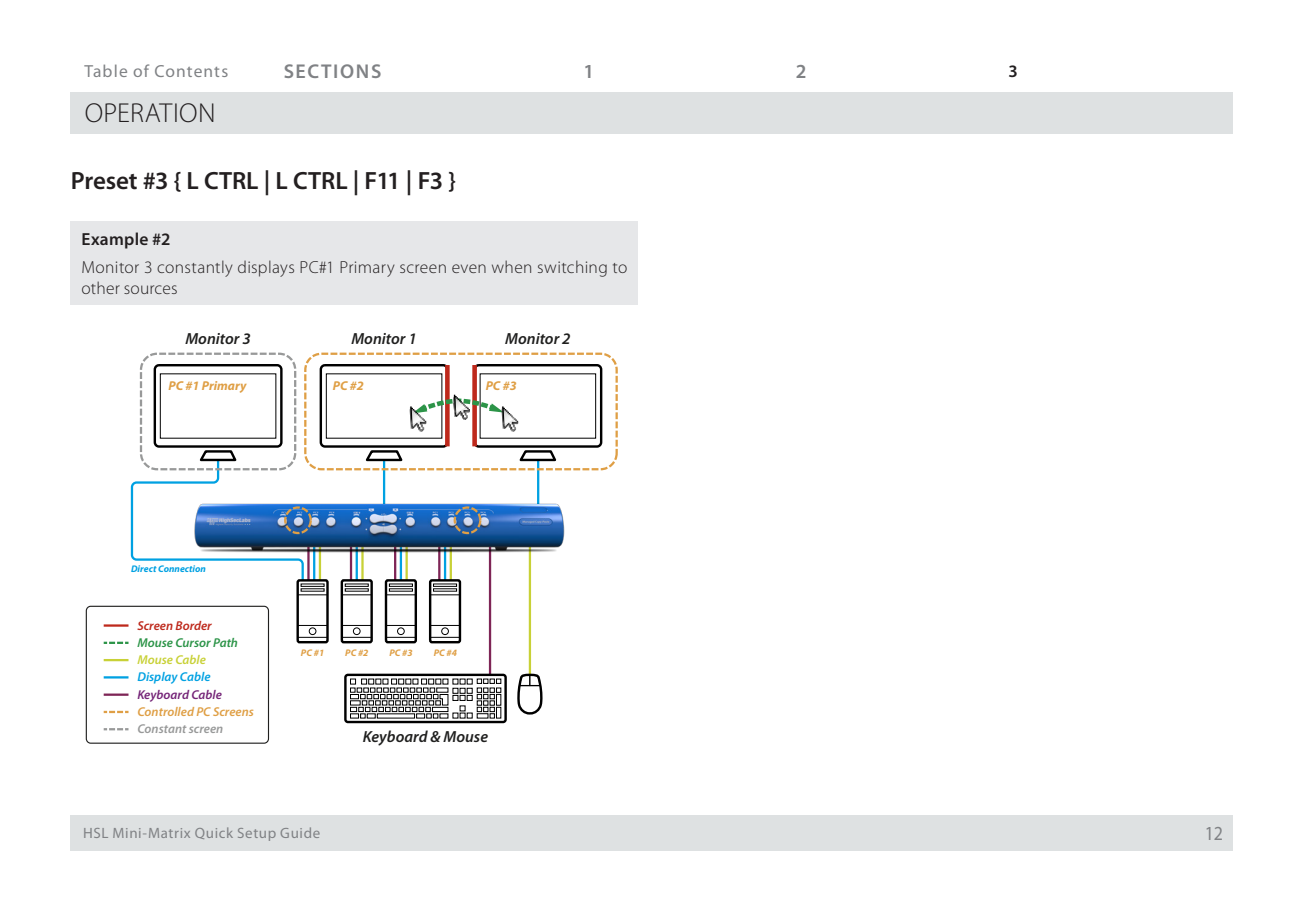
<style>
.page{position:relative;width:1304px;height:900px;background:#fff}
.page>*{position:absolute;margin:0;border:0;box-sizing:border-box;transform-origin:0 0}
.t1{font:300 27.5px "Myriad Pro";letter-spacing:.015em;color:#231f20}
.Headers_-_span_colum{font:600 25px "Myriad Pro";letter-spacing:-.005em;color:#231f20}
.t2{font:600 20px "Myriad Pro";letter-spacing:.08em;color:#808285}
.t3{font:20px "Myriad Pro";color:#808285;scale:.9 1}
.body_plain{font:300 17.5px/21px "Myriad Pro";letter-spacing:.02em;color:#231f20}
.t4{font:17.5px "Myriad Pro";letter-spacing:.06em;color:#808285}
.Body_heads{font:600 17.5px "Myriad Pro";letter-spacing:.015em;color:#231f20}
.t5{font:italic 600 16px "Myriad Pro";color:#20201f}
.t6{font:15px "Myriad Pro";letter-spacing:.04em;color:#808285}
.t7{font:italic 600 13px/17.2px "Myriad Pro";color:#df9f45}
.t8{font:italic 700 13px "Myriad Pro";color:#df9f45}
.t9{font:italic 700 9.75px "Myriad Pro";color:#00a1e2}
.t10{font:italic 700 9.75px "Myriad Pro";color:#df9f45}
.s1{color:#be291c}
.s2{color:#2c9448}
.s3{color:#c8d137}
.s4{color:#00a1e2}
.s5{color:#752578}
.s6{color:#989999}
</style>
<div class="page">
<div style="left:71px;top:92px;width:1162px;height:42px;background:#dee1e2"></div>
<div style="left:71px;top:815px;width:1162px;height:35px;background:#dee1e2"></div>
<div style="left:71px;top:221px;width:567px;height:84px;background:#e6e7e9"></div>
<hr style="left:489px;top:544px;width:2px;height:131px;background:#7e2556">
<hr style="left:529px;top:544px;width:2px;height:131px;background:#c8d137">
<svg style="left:517px;top:672px;width:26px;height:43px"></svg>
<svg style="left:345px;top:675px;width:161px;height:47px"></svg>
<div style="left:344px;top:674px;width:163px;height:49px;border:2px solid #000;border-radius:3px"></div>
<svg style="left:350px;top:679px;width:151px;height:39px"></svg>
<hr style="left:104px;top:624px;width:25px;height:3px;background:#be291c">
<svg style="left:104px;top:642px;width:25px;height:2px"></svg>
<hr style="left:104px;top:659px;width:25px;height:2px;background:#c8d137">
<hr style="left:104px;top:676px;width:25px;height:3px;background:#00a1e2">
<hr style="left:104px;top:694px;width:25px;height:2px;background:#7e2556">
<svg style="left:104px;top:711px;width:25px;height:2px"></svg>
<svg style="left:104px;top:728px;width:25px;height:2px"></svg>
<div style="left:86px;top:606px;width:183px;height:138px;border:1px solid #20201f;border-radius:4px"></div>
<div style="left:320px;top:364px;width:129px;height:84px;background:#fff;border:2px solid #000;border-radius:4px"></div>
<div style="left:473px;top:364px;width:129px;height:84px;background:#fff;border:2px solid #000;border-radius:4px"></div>
<div style="left:480px;top:373px;width:116px;height:66px;border:1px solid #000"></div>
<div style="left:445px;top:365px;width:5px;height:81px;background:#be291c"></div>
<div style="left:472px;top:365px;width:5px;height:81px;background:#be291c"></div>
<svg style="left:410px;top:395px;width:95px;height:13px"></svg>
<div style="left:304px;top:353px;width:314px;height:117px;border:2px dashed #df9f45;border-radius:16px"></div>
<svg style="left:130px;top:449px;width:38px;height:112px"></svg>
<div style="left:154px;top:364px;width:129px;height:84px;background:#fff;border:2px solid #000;border-radius:4px"></div>
<div style="left:140px;top:353px;width:156px;height:117px;border:2px dashed #989999;border-radius:16px"></div>
<img style="left:168px;top:408px;width:420px;height:237px">
<div style="left:284px;top:506px;width:28px;height:28px;border:2px dashed #df9f45;border-radius:50%"></div>
<div style="left:454px;top:506px;width:27px;height:28px;border:2px dashed #df9f45;border-radius:50%"></div>
<h3 class="t4" style="left:84px;top:61px;width:145px">Table of Contents</h3>
<h3 class="t2" style="left:284px;top:59px;width:99px">SECTIONS</h3>
<h3 class="t2" style="left:583px;top:59px;width:12px">1</h3>
<h3 class="t2" style="left:796px;top:59px;width:12px">2</h3>
<h3 class="Body_heads" style="left:1008px;top:60px;width:11px">3</h3>
<h1 class="t1" style="left:85px;top:98px;width:128px">Operation</h1>
<p class="Headers_-_span_colum" style="left:71px;top:165px;width:387px">Preset #3 { L CTRL | L CTRL | F11 | F3 }</p>
<p class="Body_heads" style="left:81px;top:228px;width:90px">Example #2</p>
<p class="body_plain" style="left:81px;top:257px;width:547px">Monitor 3 constantly displays PC#1 Primary screen even when switching to other sources</p>
<p class="t5" style="left:185px;top:328px;width:67px">Monitor 3</p>
<p class="t8" style="left:169px;top:377px;width:80px">PC #1 Primary</p>
<p class="t5" style="left:351px;top:328px;width:67px">Monitor 1</p>
<p class="t5" style="left:505px;top:328px;width:67px">Monitor 2</p>
<p class="t8" style="left:333px;top:377px;width:33px">PC #2</p>
<p class="t8" style="left:486px;top:377px;width:33px">PC #3</p>
<p class="t9" style="left:131px;top:562px;width:76px">Direct Connection</p>
<p class="t7" style="left:137px;top:616px;width:118px"><span class="s1">Screen Border<br></span><span class="s2">Mouse Cursor Path<br></span><span class="s3">Mouse Cable<br></span><span class="s4">Display Cable<br></span><span class="s5">Keyboard Cable<br></span>Controlled PC Screens<br><span class="s6">Constant screen</span></p>
<p class="t10" style="left:301px;top:646px;width:25px">PC #1</p>
<p class="t10" style="left:345px;top:646px;width:25px">PC #2</p>
<p class="t10" style="left:389px;top:646px;width:25px">PC #3</p>
<p class="t10" style="left:434px;top:646px;width:25px">PC #4</p>
<p class="t5" style="left:363px;top:727px;width:127px">Keyboard &amp; Mouse</p>
<p class="t6" style="left:83px;top:824px;width:239px">HSL Mini-Matrix Quick Setup Guide</p>
<h3 class="t3" style="left:1205px;top:821px;width:22px">12</h3>
</div>
